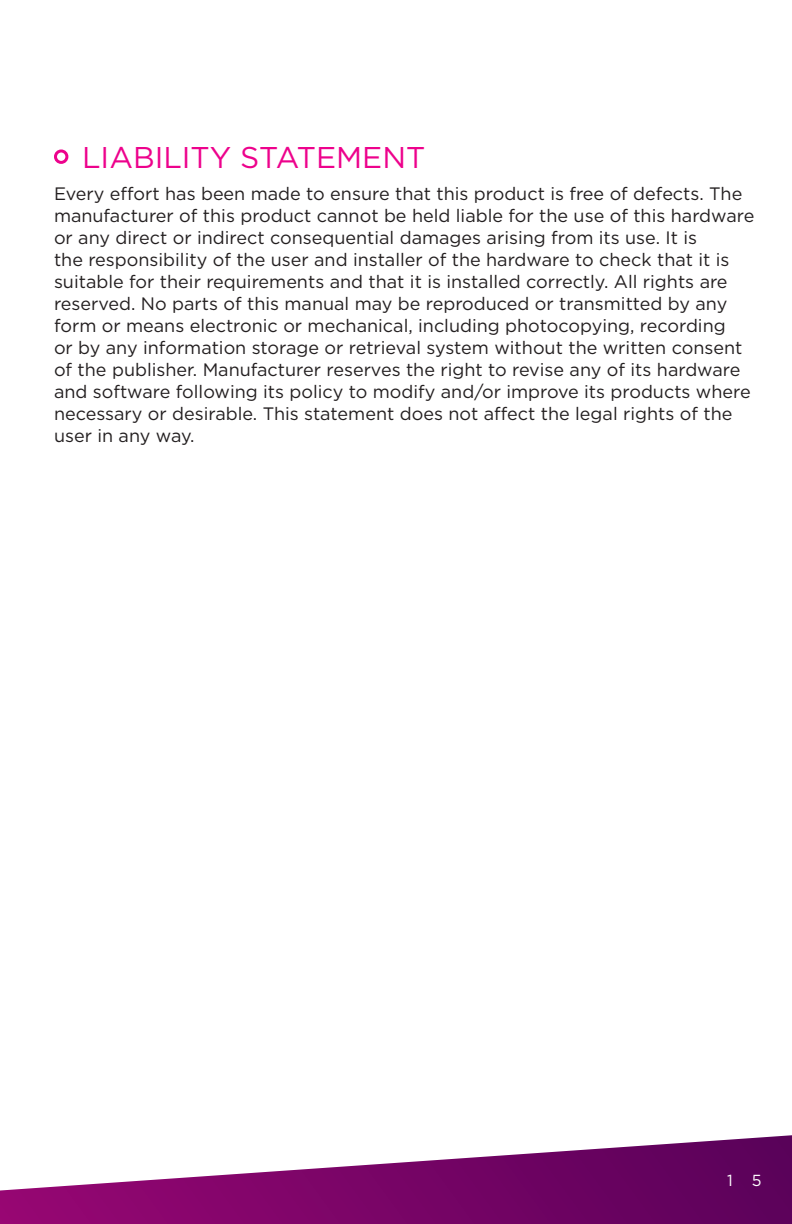
<style>
.page{position:relative;width:792px;height:1224px;background:#fff}
.page>*{position:absolute;margin:0;border:0;box-sizing:border-box;transform-origin:0 0}
.Pulse_FeaturesTab{font:30px "Gotham";color:#ed028c}
.Specifications{font:18px/22px "Gotham";color:#231f20}
.t1{font:16px "Gotham";color:#fff}
</style>
<div class="page">
<svg style="left:0;top:1135px;width:792px;height:89px"></svg>
<div style="left:54px;top:149px;width:14px;height:15px;border:3px solid #ed028c;border-radius:50%"></div>
<p class="Pulse_FeaturesTab" style="left:82px;top:138px;width:345px">LIABILITY STATEMENT</p>
<p class="Specifications" style="left:54px;top:183px;width:702px">Every effort has been made to ensure that this product is free of defects. The manufacturer of this product cannot be held liable for the use of this hardware or any direct or indirect consequential damages arising from its use. It is<br>the responsibility of the user and installer of the hardware to check that it is suitable for their requirements and that it is installed correctly. All rights are reserved. No parts of this manual may be reproduced or transmitted by any form or means electronic or mechanical, including photocopying, recording<br>or by any information storage or retrieval system without the written consent of the publisher. Manufacturer reserves the right to revise any of its hardware and software following its policy to modify and/or improve its products where necessary or desirable. This statement does not affect the legal rights of the user in any way.</p>
<p class="t1" style="left:727px;top:1170px;width:36px">1 5</p>
</div>
